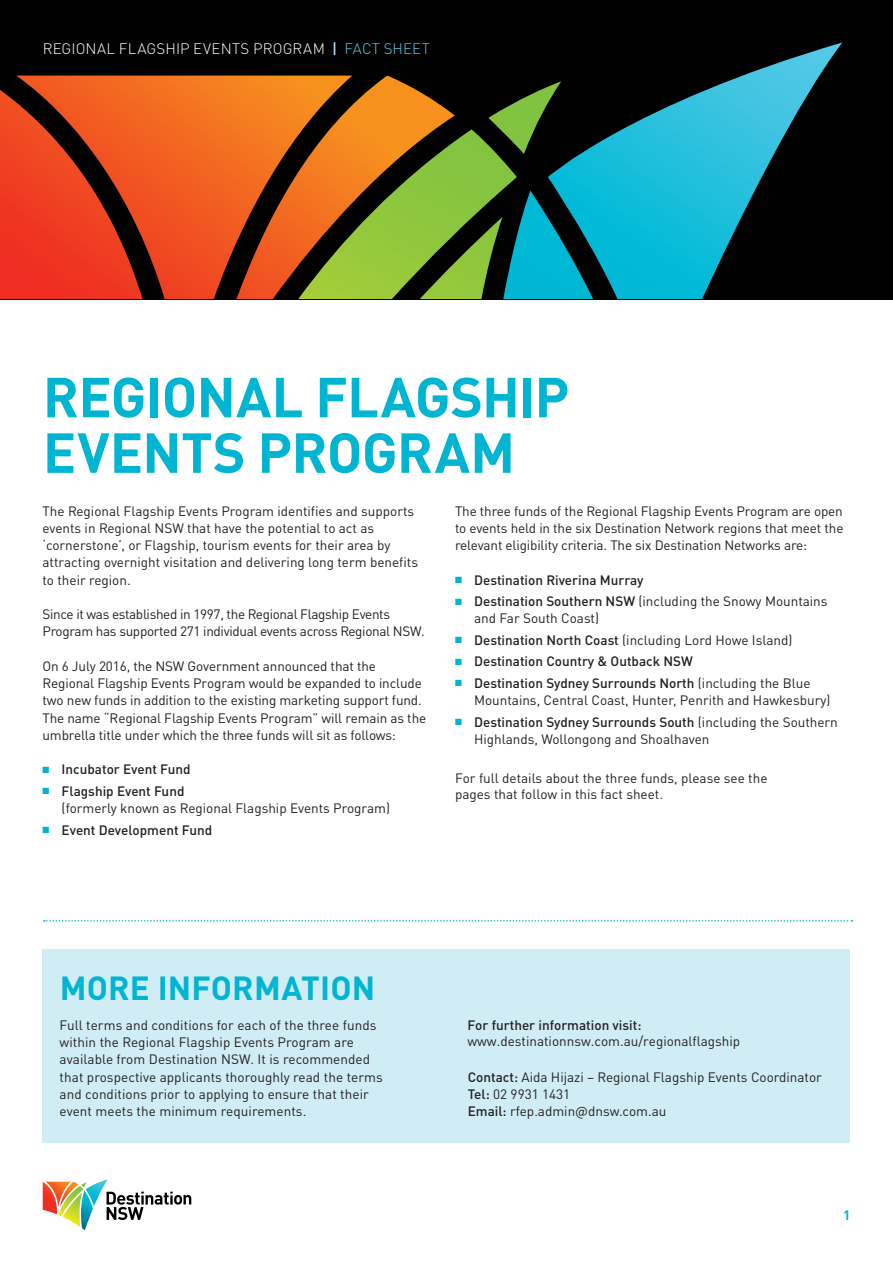
<style>
.page{position:relative;width:893px;height:1263px;background:#fff}
.page>*{position:absolute;margin:0;border:0;box-sizing:border-box;transform-origin:0 0}
.t1{font:700 55.5px/55.5px "DINOT";letter-spacing:-.015em;color:#00b5d1}
.t2{font:700 33px "DINOT";letter-spacing:.005em;color:#00b5d1}
.t3{font:300 15px "DINOT";letter-spacing:.01em;color:#fff}
.t4{font:13.5px/17.2px "DINOT";color:#231f20}
.t5{font:13.5px/17.2px "DINOT";letter-spacing:-.025em;color:#231f20}
.t6{font:500 13.5px "DINOT";color:#231f20}
.t7{font:700 13.5px "DINOT";color:#00b5d1}
.s1{font-weight:500;color:#b4e2f3}
.s2{color:#5dcbe9}
.s3{color:#00b5d1}
.s4{font-weight:500}
</style>
<div class="page">
<svg style="left:43px;top:1179px;width:148px;height:51px"></svg>
<div style="left:0;top:0;width:893px;height:299px;background:#010101"></div>
<svg style="left:17px;top:76px;width:220px;height:223px;background:#e1591f"></svg>
<svg style="left:593px;top:43px;width:249px;height:256px"></svg>
<svg style="left:0;top:90px;width:143px;height:209px;background:#ca391c"></svg>
<svg style="left:237px;top:76px;width:162px;height:223px"></svg>
<svg style="left:298px;top:81px;width:295px;height:218px"></svg>
<div style="left:43px;top:949px;width:807px;height:193px;background:#d0ecf4"></div>
<svg style="left:44px;top:920px;width:808px;height:1px"></svg>
<p class="t3" style="left:43px;top:39px;width:389px">REGIONAL FLAGSHIP EVENTS PROGRAM <span class="s1">|</span> <span class="s2">FACT SHEET</span></p>
<h1 class="t1" style="left:43px;top:368px;width:528px">REGIONAL FLAGSHIP<br>EVENTS PROGRAM</h1>
<p class="t4" style="left:43px;top:502px;width:377px">The Regional Flagship Events Program identifies and supports events in Regional NSW that have the potential to act as ‘cornerstone’, or Flagship, tourism events for their area by attracting overnight visitation and delivering long term benefits to their region.</p>
<p class="t5" style="left:43px;top:605px;width:384px">Since it was established in 1997, the Regional Flagship Events<br>Program has supported 271 individual events across Regional NSW.</p>
<p class="t4" style="left:43px;top:657px;width:381px">On 6 July 2016, the NSW Government announced that the<br>Regional Flagship Events Program would be expanded to include two new funds in addition to the existing marketing support fund.</p>
<p class="t4" style="left:43px;top:709px;width:385px">The name “Regional Flagship Events Program” will remain as the umbrella title under which the three funds will sit as follows:</p>
<p class="t6" style="left:43px;top:761px;width:150px"><span class="s3">■</span> Incubator Event Fund</p>
<p class="t4" style="left:62px;top:782px;width:330px;text-indent:-19px"><span class="s3">■</span> <span class="s4">Flagship Event Fund<br></span>(formerly known as Regional Flagship Events Program)</p>
<p class="t6" style="left:43px;top:821px;width:171px"><span class="s3">■</span> Event Development Fund</p>
<p class="t4" style="left:455px;top:502px;width:390px;text-align:justify">The three funds of the Regional Flagship Events Program are open to events held in the six Destination Network regions that meet the relevant eligibility criteria. The six Destination Networks are:</p>
<p class="t6" style="left:455px;top:571px;width:190px"><span class="s3">■</span> Destination Riverina Murray</p>
<p class="t4" style="left:474px;top:592px;width:355px;text-indent:-19px"><span class="s3">■</span> <span class="s4">Destination Southern NSW</span> (including the Snowy Mountains and Far South Coast)</p>
<p class="t4" style="left:455px;top:631px;width:339px"><span class="s3">■</span> <span class="s4">Destination North Coast</span> (including Lord Howe Island)</p>
<p class="t6" style="left:455px;top:653px;width:239px"><span class="s3">■</span> Destination Country &amp; Outback NSW</p>
<p class="t4" style="left:474px;top:674px;width:358px;text-indent:-19px"><span class="s3">■</span> <span class="s4">Destination Sydney Surrounds North</span> (including the Blue<br>Mountains, Central Coast, Hunter, Penrith and Hawkesbury)</p>
<p class="t4" style="left:474px;top:713px;width:365px;text-indent:-19px"><span class="s3">■</span> <span class="s4">Destination Sydney Surrounds South</span> (including the Southern<br>Highlands, Wollongong and Shoalhaven</p>
<p class="t4" style="left:455px;top:769px;width:314px;line-height:16.6px">For full details about the three funds, please see the pages that follow in this fact sheet.</p>
<h2 class="t2" style="left:60px;top:966px;width:317px">MORE INFORMATION</h2>
<p class="t4" style="left:60px;top:1016px;width:325px">Full terms and conditions for each of the three funds within the Regional Flagship Events Program are available from Destination NSW. It is recommended that prospective applicants thoroughly read the terms and conditions prior to applying to ensure that their event meets the minimum requirements.</p>
<p class="t4" style="left:467px;top:1016px;width:274px;line-height:16.6px"><span class="s4">For further information visit: </span>www.destinationnsw.com.au/regionalflagship</p>
<p class="t4" style="left:468px;top:1068px;width:356px"><span class="s4">Contact:</span> Aida Hijazi – Regional Flagship Events Coordinator<br><span class="s4">Tel:</span> 02 9931 1431<br><span class="s4">Email:</span> rfep.admin@dnsw.com.au</p>
<p class="t7" style="left:843px;top:1207px;width:9px">1</p>
</div>
